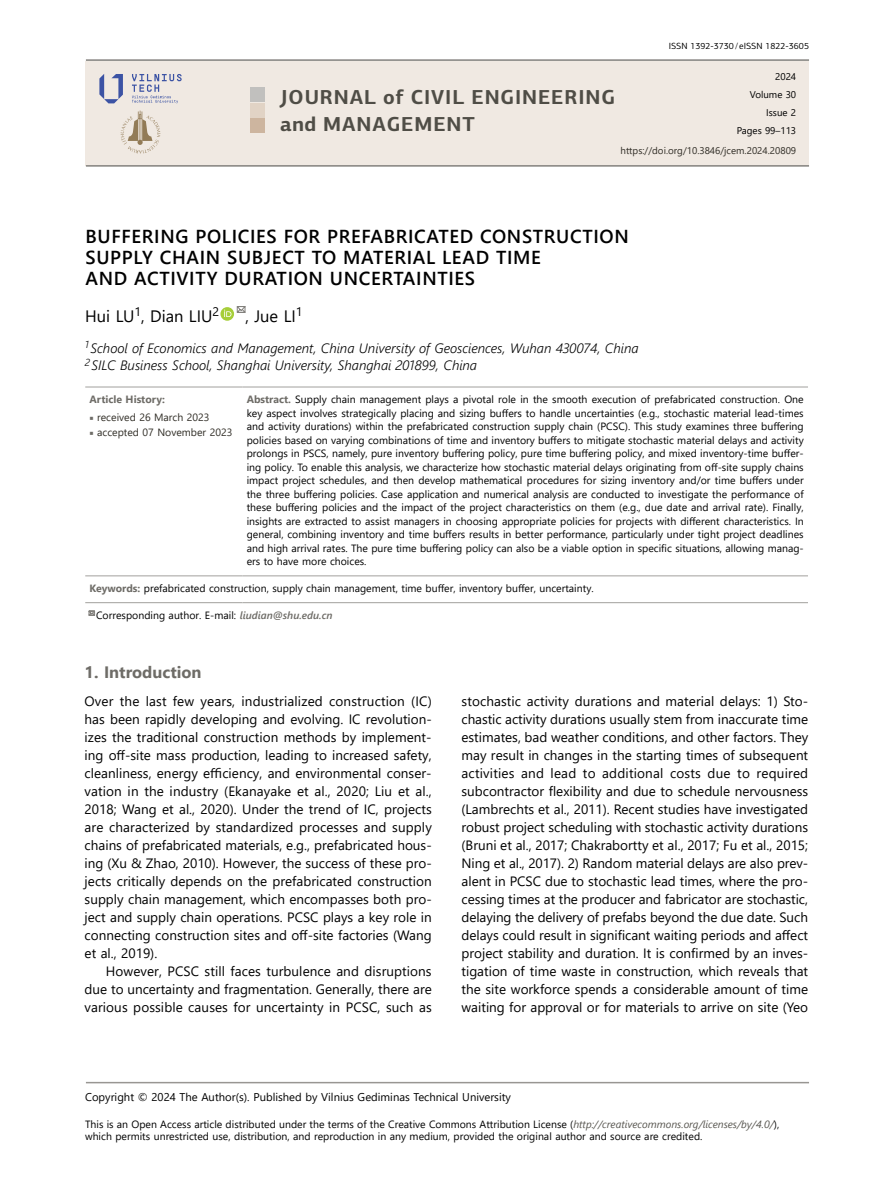
<style>
.page{position:relative;width:872px;height:1191px;background:#fff}
.page>*{position:absolute;margin:0;border:0;box-sizing:border-box;transform-origin:0 0}
.t1{font:700 20.25px/27px "PF Centro Sans Pro";letter-spacing:.045em;color:#4f4d46}
.t2{font:600 18.75px/21px "Segoe UI";letter-spacing:.035em;color:#000}
.t3{font:16.5px "Segoe UI";color:#000}
.t4{font:700 16.5px "Segoe UI";color:#6e6c67}
.t5{font:13.5px/18px "Segoe UI";color:#000;text-align:justify}
.t6{font:italic 300 13.5px/17.2px "Segoe UI";color:#000}
.t7{font:11.25px "Segoe UI";color:#000}
.t8{font:10.5px/13.5px "Segoe UI";color:#000}
.t9{font:10.5px "Segoe UI";color:#302d26}
.t10{font:700 10.5px "Segoe UI";color:#6e6c67}
.t11{font:9.75px "Segoe UI";color:#302d26}
.t12{font:9.75px/18.1px "Segoe UI";color:#000;text-align:right}
.t13{font:9px "PF Centro Sans Pro";color:#000}
.s1{font-weight:700;color:#6e6c67}
.s2{font-family:"Minion Pro";color:#6e6c67}
.s3{font-weight:600;font-style:italic;color:#6e6c67}
.s4{font-style:italic;color:#595751}
</style>
<div class="page">
<div style="left:86px;top:61px;width:723px;height:104px;background:#f0e9e2"></div>
<hr style="left:86px;top:59px;width:723px;height:2px;background:#83817d">
<hr style="left:86px;top:165px;width:723px;height:2px;background:#83817d">
<div style="left:251px;top:87px;width:14px;height:15px;background:#c1c0be"></div>
<div style="left:251px;top:118px;width:14px;height:15px;background:#cdb59f"></div>
<div style="left:251px;top:103px;width:14px;height:14px;background:#e1d3c5"></div>
<svg style="left:99px;top:74px;width:24px;height:29px"></svg>
<svg style="left:132px;top:74px;width:50px;height:29px"></svg>
<svg style="left:121px;top:111px;width:39px;height:43px"></svg>
<hr style="left:86px;top:1081px;width:723px;height:2px;background:#989692">
<hr style="left:85px;top:386px;width:157px;height:1px;background:#acaba8">
<hr style="left:242px;top:386px;width:566px;height:1px;background:#acaba8">
<hr style="left:85px;top:575px;width:157px;height:1px;background:#acaba8">
<hr style="left:242px;top:575px;width:566px;height:1px;background:#acaba8">
<hr style="left:85px;top:602px;width:157px;height:1px;background:#acaba8">
<hr style="left:242px;top:602px;width:566px;height:1px;background:#acaba8">
<div style="left:220px;top:307px;width:14px;height:14px;background:#a6ce39;border-radius:50%"></div>
<svg style="left:224px;top:306px;width:22px;height:11px"></svg>
<svg style="left:88px;top:610px;width:8px;height:6px"></svg>
<p class="t13" style="left:668px;top:41px;width:142px">ISSN 1392-3730/eISSN 1822-3605</p>
<p class="t12" style="left:736px;top:66px;width:61px">2024<br>Volume 30<br>Issue 2<br>Pages 99–113</p>
<p class="t11" style="left:620px;top:141px;width:177px">https://doi.org/10.3846/jcem.2024.20809</p>
<h1 class="t1" style="left:280px;top:84px;width:336px">JOURNAL of CIVIL ENGINEERING and MANAGEMENT</h1>
<h2 class="t2" style="left:86px;top:225px;width:544px">BUFFERING POLICIES FOR PREFABRICATED CONSTRUCTION<br>SUPPLY CHAIN SUBJECT TO MATERIAL LEAD TIME<br>AND ACTIVITY DURATION UNCERTAINTIES</h2>
<p class="t3" style="left:85px;top:300px;width:135px">Hui LU<sup>1</sup>, Dian LIU<sup>2</sup></p>
<p class="t3" style="left:245px;top:300px;width:59px">, Jue LI<sup>1</sup></p>
<p class="t6" style="left:85px;top:337px;width:555px"><sup>1</sup>School of Economics and Management, China University of Geosciences, Wuhan 430074, China<br><sup>2</sup>SILC Business School, Shanghai University, Shanghai 201899, China</p>
<p class="t10" style="left:89px;top:389px;width:77px">Article History:</p>
<p class="t8" style="left:247px;top:392px;width:558px;text-align:justify"><span class="s1">Abstract.</span> Supply chain management plays a pivotal role in the smooth execution of prefabricated construction. One key aspect involves strategically placing and sizing buffers to handle uncertainties (e.g., stochastic material lead-times and activity durations) within the prefabricated construction supply chain (PCSC). This study examines three buffering policies based on varying combinations of time and inventory buffers to mitigate stochastic material delays and activity prolongs in PSCS, namely, pure inventory buffering policy, pure time buffering policy, and mixed inventory-time buffer&shy;ing policy. To enable this analysis, we characterize how stochastic material delays originating from off-site supply chains impact project schedules, and then develop mathematical procedures for sizing inventory and/or time buffers under the three buffering policies. Case application and numerical analysis are conducted to investigate the performance of these buffering policies and the impact of the project characteristics on them (e.g., due date and arrival rate). Finally, insights are extracted to assist managers in choosing appropriate policies for projects with different characteristics. In general, combining inventory and time buffers results in better performance, particularly under tight project deadlines and high arrival rates. The pure time buffering policy can also be a viable option in specific situations, allowing manag&shy;ers to have more choices.</p>
<p class="t9" style="left:89px;top:408px;width:121px"><span class="s2">■</span> received 26 March 2023</p>
<p class="t9" style="left:89px;top:423px;width:144px"><span class="s2">■</span> accepted 07 November 2023</p>
<p class="t8" style="left:89px;top:580px;width:505px"><span class="s1">Keywords:</span> prefabricated construction, supply chain management, time buffer, inventory buffer, uncertainty.</p>
<p class="t8" style="left:96px;top:607px;width:238px">Corresponding author. E-mail: <span class="s3">liudian@shu.edu.cn</span></p>
<p class="t4" style="left:85px;top:656px;width:118px">1. Introduction</p>
<p class="t5" style="left:85px;top:691px;width:349px">Over the last few years, industrialized construction (IC) has been rapidly developing and evolving. IC revolution&shy;izes the traditional construction methods by implement&shy;ing off-site mass production, leading to increased safety, cleanliness, energy efficiency, and environmental conser&shy;vation in the industry (Ekanayake et al., 2020; Liu et al., 2018; Wang et al., 2020). Under the trend of IC, projects are characterized by standardized processes and supply chains of prefabricated materials, e.g., prefabricated hous&shy;ing (Xu &amp; Zhao, 2010). However, the success of these pro&shy;jects critically depends on the prefabricated construction supply chain management, which encompasses both pro&shy;ject and supply chain operations. PCSC plays a key role in connecting construction sites and off-site factories (Wang et al., 2019).</p>
<p class="t5" style="left:85px;top:961px;width:349px;text-indent:21px">However, PCSC still faces turbulence and disruptions due to uncertainty and fragmentation. Generally, there are various possible causes for uncertainty in PCSC, such as</p>
<p class="t5" style="left:461px;top:691px;width:348px">stochastic activity durations and material delays: 1) Sto&shy;chastic activity durations usually stem from inaccurate time estimates, bad weather conditions, and other factors. They may result in changes in the starting times of subsequent activities and lead to additional costs due to required subcontractor flexibility and due to schedule nervousness (Lambrechts et al., 2011). Recent studies have investigated robust project scheduling with stochastic activity durations (Bruni et al., 2017; Chakrabortty et al., 2017; Fu et al., 2015; Ning et al., 2017). 2) Random material delays are also prev&shy;alent in PCSC due to stochastic lead times, where the pro&shy;cessing times at the producer and fabricator are stochastic, delaying the delivery of prefabs beyond the due date. Such delays could result in significant waiting periods and affect project stability and duration. It is confirmed by an inves&shy;tigation of time waste in construction, which reveals that the site workforce spends a considerable amount of time waiting for approval or for materials to arrive on site (Yeo</p>
<p class="t7" style="left:85px;top:1086px;width:427px">Copyright © 2024 The Author(s). Published by Vilnius Gediminas Technical University</p>
<p class="t8" style="left:85px;top:1117px;width:695px;line-height:12px">This is an Open Access article distributed under the terms of the Creative Commons Attribution License (<span class="s4">http://creativecommons.org/licenses/by/4.0/</span>), which permits unrestricted use, distribution, and reproduction in any medium, provided the original author and source are credited.</p>
</div>
